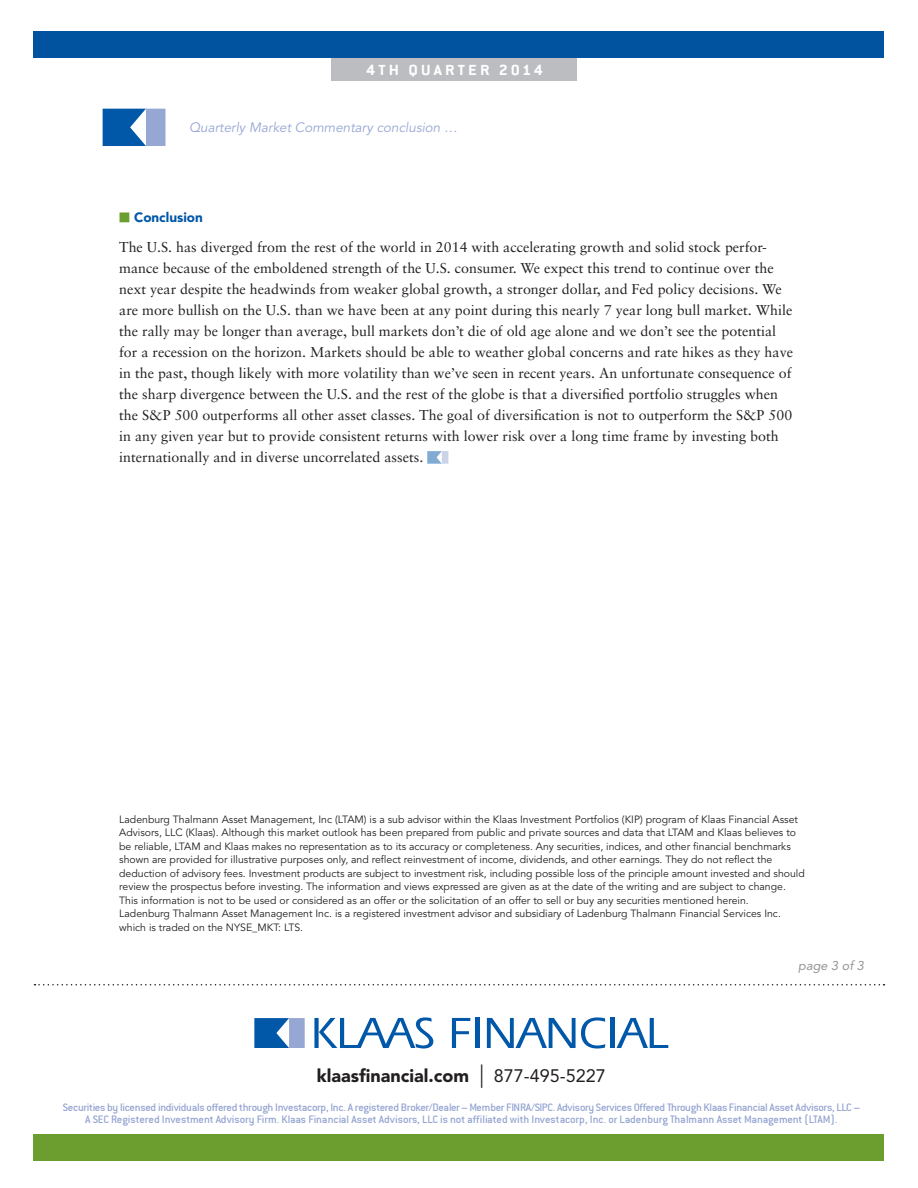
<style>
.page{position:relative;width:918px;height:1188px;background:#fff}
.page>*{position:absolute;margin:0;border:0;box-sizing:border-box;transform-origin:0 0}
.t1{font:900 18px "Avenir";color:#231f20}
.t2{font:700 16.2px "Conduit ITC";letter-spacing:.175em;color:#fff;scale:1.11 1}
.BODY_commentary{font:14.25px/21px "Sabon";color:#231f20}
.t3{font:italic 13.5px "Avenir";color:#97a7d4}
.BODY_commentary-2{font:900 13.5px "Avenir";color:#0157a8}
.t4{font:italic 12.75px "Avenir";color:#939598}
.t5{font:12px/12px "Conduit ITC";letter-spacing:-.02em;color:#94a4d1;text-align:center}
.t6{font:10.5px/13.5px "Avenir";color:#231f20}
.s1{font-family:"Universal Newswith Comm Pi";font-weight:400;font-size:19.5px;color:#6c9e2f}
.s2{font-weight:400;font-size:23.4px}
.s3{font-weight:400}
</style>
<div class="page">
<div style="left:34px;top:32px;width:850px;height:26px;background:#0153a0"></div>
<div style="left:34px;top:1134px;width:850px;height:27px;background:#6c9e2f"></div>
<svg style="left:314px;top:1017px;width:119px;height:32px"></svg>
<svg style="left:452px;top:1018px;width:18px;height:30px"></svg>
<hr style="left:476px;top:1018px;width:4px;height:30px;background:#0157a8">
<svg style="left:487px;top:1017px;width:118px;height:32px"></svg>
<hr style="left:611px;top:1018px;width:4px;height:30px;background:#0157a8">
<svg style="left:617px;top:1018px;width:51px;height:30px"></svg>
<svg style="left:254px;top:1018px;width:51px;height:30px;background:#5286c1"></svg>
<svg style="left:34px;top:984px;width:850px;height:2px"></svg>
<svg style="left:103px;top:109px;width:62px;height:37px;background:#4f85c0"></svg>
<div style="left:332px;top:58px;width:246px;height:23px;background:#bcbdc0"></div>
<svg style="left:427px;top:451px;width:21px;height:13px"></svg>
<h2 class="t2" style="left:366px;top:61px;width:161px">4TH QUARTER 2014</h2>
<p class="t3" style="left:189px;top:120px;width:270px">Quarterly Market Commentary conclusion …</p>
<p class="BODY_commentary-2" style="left:119px;top:209px;width:85px"><span class="s1">n</span> Conclusion</p>
<p class="BODY_commentary" style="left:119px;top:237px;width:675px">The U.S. has diverged from the rest of the world in 2014 with accelerating growth and solid stock perfor&shy;mance because of the emboldened strength of the U.S. consumer. We expect this trend to continue over the next year despite the headwinds from weaker global growth, a stronger dollar, and Fed policy decisions. We are more bullish on the U.S. than we have been at any point during this nearly 7 year long bull market. While the rally may be longer than average, bull markets don’t die of old age alone and we don’t see the potential for a recession on the horizon. Markets should be able to weather global concerns and rate hikes as they have in the past, though likely with more volatility than we’ve seen in recent years. An unfortunate consequence of the sharp divergence between the U.S. and the rest of the globe is that a diversified portfolio struggles when the S&amp;P 500 outperforms all other asset classes. The goal of diversification is not to outperform the S&amp;P 500 in any given year but to provide consistent returns with lower risk over a long time frame by investing both internationally and in diverse uncorrelated assets.</p>
<p class="t6" style="left:119px;top:813px;width:687px">Ladenburg Thalmann Asset Management, Inc (LTAM) is a sub advisor within the Klaas Investment Portfolios (KIP) program of Klaas Financial Asset Advisors, LLC (Klaas). Although this market outlook has been prepared from public and private sources and data that LTAM and Klaas believes to be reliable, LTAM and Klaas makes no representation as to its accuracy or completeness. Any securities, indices, and other financial benchmarks shown are provided for illustrative purposes only, and reflect reinvestment of income, dividends, and other earnings. They do not reflect the deduction of advisory fees. Investment products are subject to investment risk, including possible loss of the principle amount invested and should review the prospectus before investing. The information and views expressed are given as at the date of the writing and are subject to change.<br>This information is not to be used or considered as an offer or the solicitation of an offer to sell or buy any securities mentioned herein.<br>Ladenburg Thalmann Asset Management Inc. is a registered investment advisor and subsidiary of Ladenburg Thalmann Financial Services Inc. which is traded on the NYSE_MKT: LTS.</p>
<h1 class="t1" style="left:317px;top:1064px;width:291px">klaasfinancial.com <span class="s2">|</span> <span class="s3">877-495-5227</span></h1>
<p class="t4" style="left:798px;top:958px;width:67px">page 3 of 3</p>
<p class="t5" style="left:63px;top:1101px;width:799px">Securities by licensed individuals offered through Investacorp, Inc. A registered Broker/Dealer – Member FINRA/SIPC. Advisory Services Offered Through Klaas Financial Asset Advisors, LLC –<br>A SEC Registered Investment Advisory Firm. Klaas Financial Asset Advisors, LLC is not affiliated with Investacorp, Inc. or Ladenburg Thalmann Asset Management (LTAM).</p>
</div>
